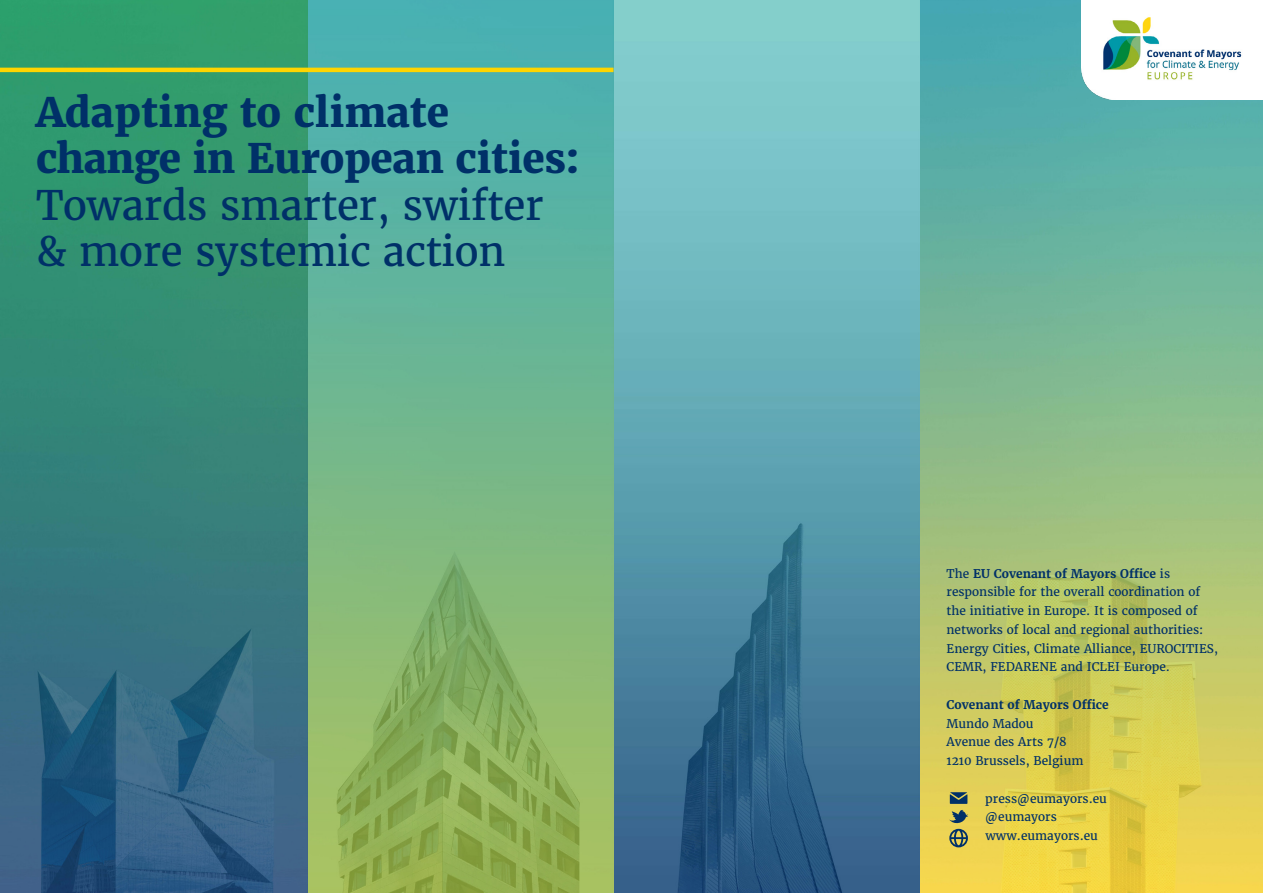
<style>
.page{position:relative;width:1263px;height:893px;background:#fff}
.page>*{position:absolute;margin:0;border:0;box-sizing:border-box;transform-origin:0 0}
.t1{font:800 40.5px/46.5px "Merriweather";letter-spacing:-.01em;color:#003068}
.t2{font:40.5px "Merriweather";letter-spacing:-.01em;color:#003068}
.t3{font:12px/18.8px "Merriweather";color:#003068}
.t4{font:700 12px "Merriweather";color:#003068}
.s1{font-weight:400}
.s2{font-weight:700}
</style>
<div class="page">
<img style="left:0;top:0;width:1263px;height:893px">
<hr style="left:0;top:68px;width:613px;height:4px;background:#ffd500">
<img style="left:1081px;top:0;width:182px;height:99px">
<svg style="left:950px;top:792px;width:17px;height:12px"></svg>
<svg style="left:949px;top:810px;width:19px;height:37px"></svg>
<p class="t1" style="left:36px;top:89px;width:415px">Adapting to climate</p>
<p class="t1" style="left:36px;top:135px;width:545px">change in European cities:<br><span class="s1">Towards smarter, swifter</span></p>
<p class="t2" style="left:36px;top:226px;width:471px">&amp; more systemic action</p>
<p class="t3" style="left:946px;top:564px;width:273px">The <span class="s2">EU Covenant of Mayors Office</span> is responsible for the overall coordination of the initiative in Europe. It is composed of networks of local and regional authorities:<br>Energy Cities, Climate Alliance, EUROCITIES, CEMR, FEDARENE and ICLEI Europe.</p>
<p class="t4" style="left:946px;top:697px;width:164px">Covenant of Mayors Office</p>
<p class="t3" style="left:946px;top:714px;width:89px">Mundo Madou</p>
<p class="t3" style="left:946px;top:733px;width:122px">Avenue des Arts 7/8</p>
<p class="t3" style="left:946px;top:751px;width:138px">1210 Brussels, Belgium</p>
<p class="t3" style="left:985px;top:789px;width:123px">press@eumayors.eu</p>
<p class="t3" style="left:985px;top:808px;width:73px">@eumayors</p>
<p class="t3" style="left:985px;top:826px;width:114px">www.eumayors.eu</p>
</div>
